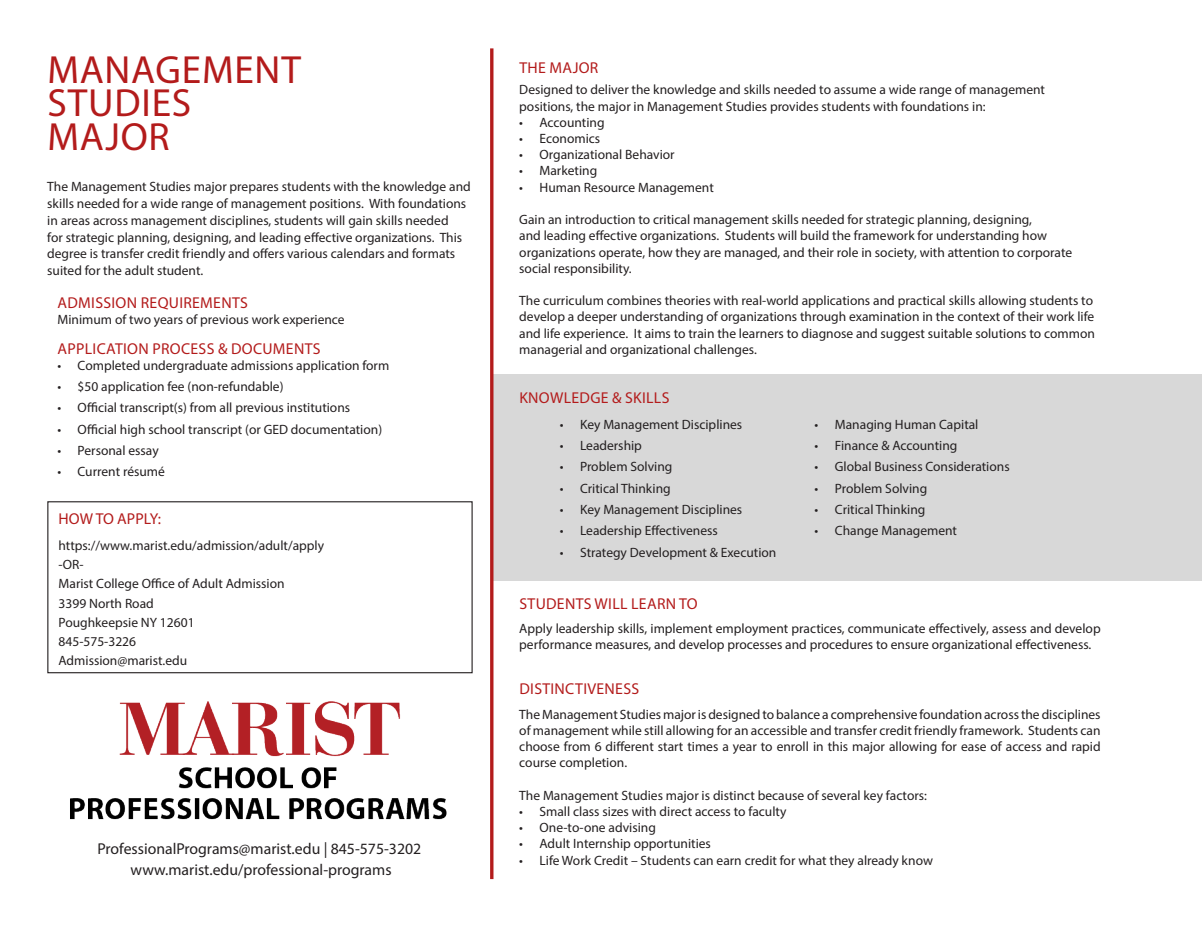
<style>
.page{position:relative;width:1202px;height:932px;background:#fff}
.page>*{position:absolute;margin:0;border:0;box-sizing:border-box;transform-origin:0 0}
.t1{font:39.3px "Myriad Pro";letter-spacing:.02em;color:#b31b1b}
.t2{font:15.75px "Myriad Pro";letter-spacing:.02em;color:#b31b1b}
.t3{font:15.75px "Myriad Pro";color:#231f20}
.t4{font:15.75px "Myriad Pro";color:#b31b1b}
.t5{font:13.5px/16.2px "Myriad Pro";color:#231f20}
</style>
<div class="page">
<div style="left:493px;top:374px;width:709px;height:206px;background:#d8d8d8"></div>
<div style="left:47px;top:501px;width:425px;height:172px;border:1px solid #231f20"></div>
<hr style="left:490px;top:48px;width:3px;height:831px;background:#b31b1b">
<img style="left:70px;top:701px;width:377px;height:119px">
<p class="t1" style="left:48px;top:45px;width:255px">MANAGEMENT</p>
<p class="t1" style="left:48px;top:79px;width:145px">STUDIES</p>
<p class="t1" style="left:48px;top:113px;width:124px">MAJOR</p>
<p class="t5" style="left:47px;top:178px;width:425px;line-height:16.8px">The Management Studies major prepares students with the knowledge and skills needed for a wide range of management positions. With foundations in areas across management disciplines, students will gain skills needed<br>for strategic planning, designing, and leading effective organizations. This degree is transfer credit friendly and offers various calendars and formats suited for the adult student.</p>
<p class="t2" style="left:58px;top:293px;width:192px">ADMISSION REQUIREMENTS</p>
<p class="t5" style="left:57px;top:311px;width:289px">Minimum of two years of previous work experience</p>
<p class="t2" style="left:58px;top:339px;width:264px">APPLICATION PROCESS &amp; DOCUMENTS</p>
<p class="t5" style="left:57px;top:357px;width:333px">• Completed undergraduate admissions application form</p>
<p class="t5" style="left:57px;top:378px;width:228px">• $50 application fee (non-refundable)</p>
<p class="t5" style="left:57px;top:399px;width:294px">• Official transcript(s) from all previous institutions</p>
<p class="t5" style="left:57px;top:421px;width:326px">• Official high school transcript (or GED documentation)</p>
<p class="t5" style="left:57px;top:442px;width:103px">• Personal essay</p>
<p class="t5" style="left:57px;top:463px;width:109px">• Current résumé</p>
<p class="t4" style="left:59px;top:509px;width:104px">HOW TO APPLY:</p>
<p class="t5" style="left:59px;top:537px;width:267px">https://www.marist.edu/admission/adult/apply</p>
<p class="t5" style="left:59px;top:556px;width:27px">-OR-</p>
<p class="t5" style="left:59px;top:575px;width:228px">Marist College Office of Adult Admission</p>
<p class="t5" style="left:59px;top:594px;width:97px">3399 North Road</p>
<p class="t5" style="left:59px;top:614px;width:137px">Poughkeepsie NY 12601</p>
<p class="t5" style="left:59px;top:633px;width:79px">845-575-3226</p>
<p class="t5" style="left:59px;top:652px;width:130px">Admission@marist.edu</p>
<p class="t3" style="left:97px;top:839px;width:325px">ProfessionalPrograms@marist.edu | 845-575-3202</p>
<p class="t3" style="left:131px;top:859px;width:262px">www.marist.edu/professional-programs</p>
<p class="t2" style="left:519px;top:58px;width:80px">THE MAJOR</p>
<p class="t5" style="left:519px;top:82px;width:527px">Designed to deliver the knowledge and skills needed to assume a wide range of management positions, the major in Management Studies provides students with foundations in:</p>
<p class="t5" style="left:519px;top:114px;width:87px">• Accounting</p>
<p class="t5" style="left:519px;top:130px;width:82px">• Economics</p>
<p class="t5" style="left:519px;top:146px;width:157px">• Organizational Behavior</p>
<p class="t5" style="left:519px;top:163px;width:79px">• Marketing</p>
<p class="t5" style="left:519px;top:179px;width:196px">• Human Resource Management</p>
<p class="t5" style="left:519px;top:211px;width:554px">Gain an introduction to critical management skills needed for strategic planning, designing,<br>and leading effective organizations. Students will build the framework for understanding how organizations operate, how they are managed, and their role in society, with attention to corporate social responsibility.</p>
<p class="t5" style="left:519px;top:292px;width:577px">The curriculum combines theories with real-world applications and practical skills allowing students to develop a deeper understanding of organizations through examination in the context of their work life and life experience. It aims to train the learners to diagnose and suggest suitable solutions to common managerial and organizational challenges.</p>
<p class="t2" style="left:519px;top:388px;width:151px">KNOWLEDGE &amp; SKILLS</p>
<p class="t5" style="left:560px;top:416px;width:184px">• Key Management Disciplines</p>
<p class="t5" style="left:560px;top:437px;width:84px">• Leadership</p>
<p class="t5" style="left:560px;top:458px;width:114px">• Problem Solving</p>
<p class="t5" style="left:560px;top:480px;width:112px">• Critical Thinking</p>
<p class="t5" style="left:560px;top:501px;width:184px">• Key Management Disciplines</p>
<p class="t5" style="left:560px;top:522px;width:160px">• Leadership Effectiveness</p>
<p class="t5" style="left:560px;top:543px;width:218px">• Strategy Development &amp; Execution</p>
<p class="t5" style="left:814px;top:416px;width:165px">• Managing Human Capital</p>
<p class="t5" style="left:814px;top:437px;width:144px">• Finance &amp; Accounting</p>
<p class="t5" style="left:814px;top:458px;width:197px">• Global Business Considerations</p>
<p class="t5" style="left:814px;top:480px;width:114px">• Problem Solving</p>
<p class="t5" style="left:814px;top:501px;width:112px">• Critical Thinking</p>
<p class="t5" style="left:814px;top:522px;width:144px">• Change Management</p>
<p class="t2" style="left:519px;top:593px;width:180px">STUDENTS WILL LEARN TO</p>
<p class="t5" style="left:519px;top:620px;width:583px">Apply leadership skills, implement employment practices, communicate effectively, assess and develop performance measures, and develop processes and procedures to ensure organizational effectiveness.</p>
<p class="t2" style="left:519px;top:679px;width:121px">DISTINCTIVENESS</p>
<p class="t5" style="left:519px;top:705px;width:583px;text-align:justify">The Management Studies major is designed to balance a comprehensive foundation across the disciplines of management while still allowing for an accessible and transfer credit friendly framework. Students can choose from 6 different start times a year to enroll in this major allowing for ease of access and rapid course completion.</p>
<p class="t5" style="left:519px;top:786px;width:409px">The Management Studies major is distinct because of several key factors:</p>
<p class="t5" style="left:519px;top:803px;width:269px">• Small class sizes with direct access to faculty</p>
<p class="t5" style="left:519px;top:819px;width:138px">• One-to-one advising</p>
<p class="t5" style="left:519px;top:835px;width:193px">• Adult Internship opportunities</p>
<p class="t5" style="left:519px;top:851px;width:415px">• Life Work Credit – Students can earn credit for what they already know</p>
</div>
